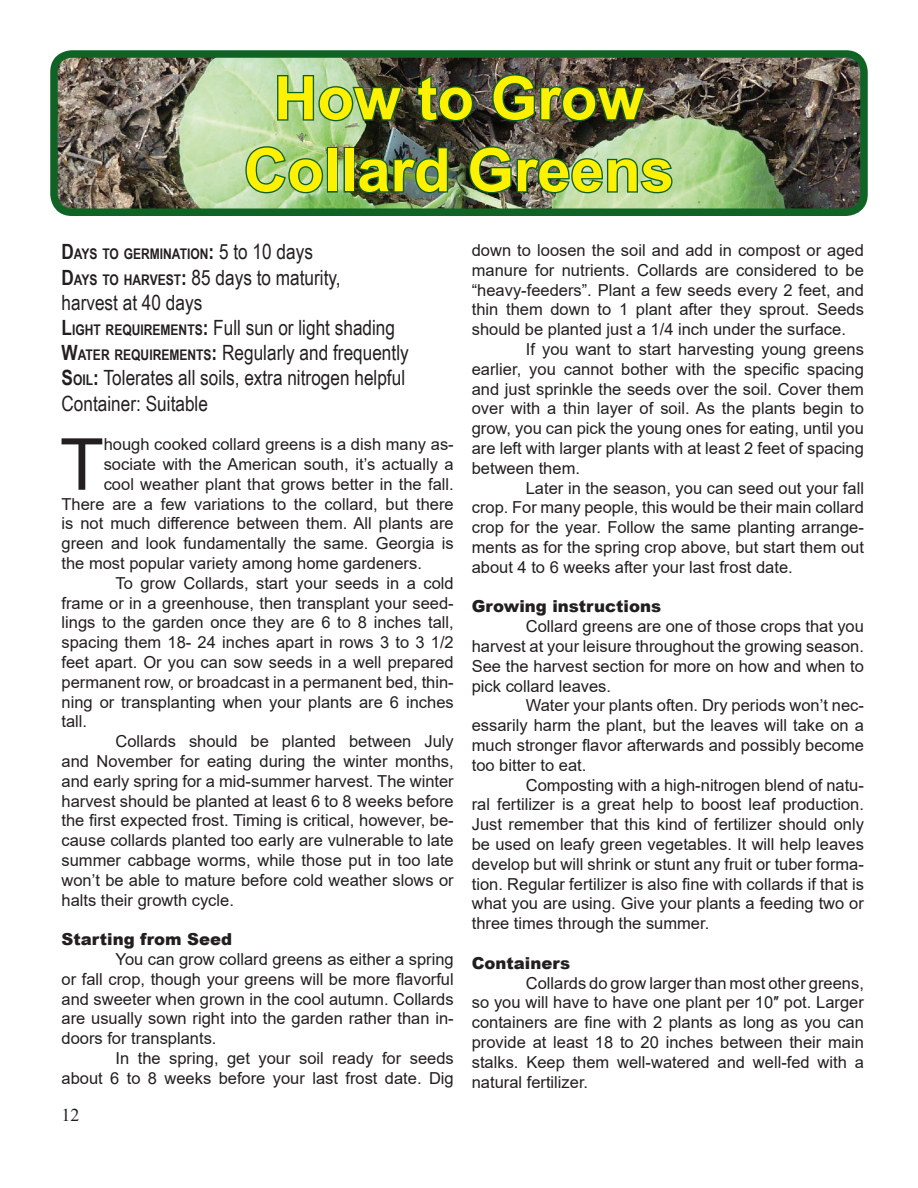
<style>
.page{position:relative;width:918px;height:1188px;background:#fff}
.page>*{position:absolute;margin:0;border:0;box-sizing:border-box;transform-origin:0 0}
.t1{font:71.85px "Arial";color:#231f20}
.t2{font:700 60px/72px "Arial";color:#fff101;text-align:center}
.t3{font:21px/25.2px "Arial Narrow";color:#231f20}
.t4{font:18px "Times New Roman";color:#231f20}
.t5{font:16.5px/19.8px "Arial";color:#231f20;text-align:justify}
.t6{font:900 16.5px "Arial";color:#231f20}
.t7{font:700 14.7px "Arial Narrow";color:#231f20}
.s1{font-size:21px}
.s2{font-weight:400;font-size:21px}
.s3{font-weight:700}
.s4{font-weight:700;font-size:14.7px}
</style>
<div class="page">
<img style="left:59px;top:59px;width:800px;height:148px">
<div style="left:50px;top:50px;width:818px;height:166px;border:8px solid #0f6425;border-radius:18px"></div>
<img style="left:276px;top:74px;width:128px;height:49px">
<svg style="left:416px;top:72px;width:59px;height:51px;background:#354631"></svg>
<img style="left:491px;top:73px;width:157px;height:50px">
<svg style="left:244px;top:145px;width:80px;height:50px;background:#8aba79"></svg>
<div style="left:327px;top:147px;width:11px;height:46px;border:3px solid #0f6425"></div>
<div style="left:344px;top:147px;width:10px;height:46px;border:3px solid #0f6425"></div>
<img style="left:356px;top:146px;width:94px;height:49px">
<img style="left:467px;top:145px;width:207px;height:50px">
<h2 class="t2" style="left:244px;top:63px;width:432px">How to Grow<br>Collard Greens</h2>
<p class="t7" style="left:62px;top:243px;width:253px"><span class="s1">D</span>AYS TO GERMINATION<span class="s1">:</span> <span class="s2">5 to 10 days</span></p>
<p class="t3" style="left:62px;top:264px;width:349px"><span class="s3">D</span><span class="s4">AYS TO HARVEST</span><span class="s3">:</span> 85 days to maturity,<br>harvest at 40 days<br><span class="s3">L</span><span class="s4">IGHT REQUIREMENTS</span><span class="s3">:</span> Full sun or light shading <span class="s3">W</span><span class="s4">ATER REQUIREMENTS</span><span class="s3">:</span> Regularly and frequently <span class="s3">S</span><span class="s4">OIL</span><span class="s3">:</span> Tolerates all soils, extra nitrogen helpful Container: Suitable</p>
<h1 class="t1" style="left:60px;top:415px;width:45px">T</h1>
<p class="t5" style="left:104px;top:434px;width:352px">hough cooked collard greens is a dish many as-</p>
<p class="t5" style="left:104px;top:454px;width:352px">sociate with the American south, it’s actually a</p>
<p class="t5" style="left:104px;top:474px;width:352px">cool weather plant that grows better in the fall.</p>
<p class="t5" style="left:62px;top:494px;width:394px">There are a few variations to the collard, but there</p>
<p class="t5" style="left:62px;top:514px;width:394px">is not much difference between them. All plants are</p>
<p class="t5" style="left:62px;top:533px;width:394px">green and look fundamentally the same. Georgia is</p>
<p class="t5" style="left:62px;top:553px;width:362px">the most popular variety among home gardeners.</p>
<p class="t5" style="left:116px;top:573px;width:340px">To grow Collards, start your seeds in a cold</p>
<p class="t5" style="left:62px;top:593px;width:394px">frame or in a greenhouse, then transplant your seed-</p>
<p class="t5" style="left:62px;top:613px;width:394px">lings to the garden once they are 6 to 8 inches tall,</p>
<p class="t5" style="left:62px;top:632px;width:394px">spacing them 18- 24 inches apart in rows 3 to 3 1/2</p>
<p class="t5" style="left:62px;top:652px;width:394px">feet apart. Or you can sow seeds in a well prepared</p>
<p class="t5" style="left:62px;top:672px;width:394px">permanent row, or broadcast in a permanent bed, thin-</p>
<p class="t5" style="left:62px;top:692px;width:394px">ning or transplanting when your plants are 6 inches</p>
<p class="t5" style="left:62px;top:712px;width:27px">tall.</p>
<p class="t5" style="left:116px;top:731px;width:340px">Collards should be planted between July</p>
<p class="t5" style="left:62px;top:751px;width:394px">and November for eating during the winter months,</p>
<p class="t5" style="left:62px;top:771px;width:394px">and early spring for a mid-summer harvest. The winter</p>
<p class="t5" style="left:62px;top:791px;width:394px">harvest should be planted at least 6 to 8 weeks before</p>
<p class="t5" style="left:62px;top:811px;width:394px">the first expected frost. Timing is critical, however, be-</p>
<p class="t5" style="left:62px;top:830px;width:394px">cause collards planted too early are vulnerable to late</p>
<p class="t5" style="left:62px;top:850px;width:394px">summer cabbage worms, while those put in too late</p>
<p class="t5" style="left:62px;top:870px;width:394px">won’t be able to mature before cold weather slows or</p>
<p class="t5" style="left:62px;top:890px;width:174px">halts their growth cycle.</p>
<p class="t6" style="left:62px;top:927px;width:172px">Starting from Seed</p>
<p class="t5" style="left:62px;top:949px;width:394px;text-indent:54px">You can grow collard greens as either a spring or fall crop, though your greens will be more flavorful and sweeter when grown in the cool autumn. Collards are usually sown right into the garden rather than in&shy;doors for transplants.</p>
<p class="t5" style="left:62px;top:1048px;width:394px;text-align:right">In the spring, get your soil ready for seeds<br>about 6 to 8 weeks before your last frost date. Dig</p>
<p class="t4" style="left:62px;top:1102px;width:19px">12</p>
<p class="t5" style="left:472px;top:240px;width:394px">down to loosen the soil and add in compost or aged manure for nutrients. Collards are considered to be “heavy-feeders”. Plant a few seeds every 2 feet, and thin them down to 1 plant after they sprout. Seeds should be planted just a 1/4 inch under the surface.</p>
<p class="t5" style="left:472px;top:339px;width:394px;text-indent:54px">If you want to start harvesting young greens earlier, you cannot bother with the specific spacing and just sprinkle the seeds over the soil. Cover them over with a thin layer of soil. As the plants begin to grow, you can pick the young ones for eating, until you are left with larger plants with at least 2 feet of spacing between them.</p>
<p class="t5" style="left:472px;top:478px;width:394px;text-indent:54px">Later in the season, you can seed out your fall crop. For many people, this would be their main collard crop for the year. Follow the same planting arrange&shy;ments as for the spring crop above, but start them out about 4 to 6 weeks after your last frost date.</p>
<p class="t6" style="left:472px;top:595px;width:191px">Growing instructions</p>
<p class="t5" style="left:472px;top:616px;width:394px;text-indent:54px">Collard greens are one of those crops that you harvest at your leisure throughout the growing season.<br>See the harvest section for more on how and when to pick collard leaves.</p>
<p class="t5" style="left:472px;top:696px;width:394px;text-indent:54px">Water your plants often. Dry periods won’t nec&shy;essarily harm the plant, but the leaves will take on a much stronger flavor afterwards and possibly become too bitter to eat.</p>
<p class="t5" style="left:472px;top:775px;width:394px;text-indent:54px">Composting with a high-nitrogen blend of natu&shy;ral fertilizer is a great help to boost leaf production.<br>Just remember that this kind of fertilizer should only be used on leafy green vegetables. It will help leaves develop but will shrink or stunt any fruit or tuber forma&shy;tion. Regular fertilizer is also fine with collards if that is what you are using. Give your plants a feeding two or three times through the summer.</p>
<p class="t6" style="left:472px;top:951px;width:100px">Containers</p>
<p class="t5" style="left:472px;top:973px;width:394px;text-indent:54px">Collards do grow larger than most other greens, so you will have to have one plant per 10″ pot. Larger containers are fine with 2 plants as long as you can provide at least 18 to 20 inches between their main stalks. Keep them well-watered and well-fed with a natural fertilizer.</p>
</div>
